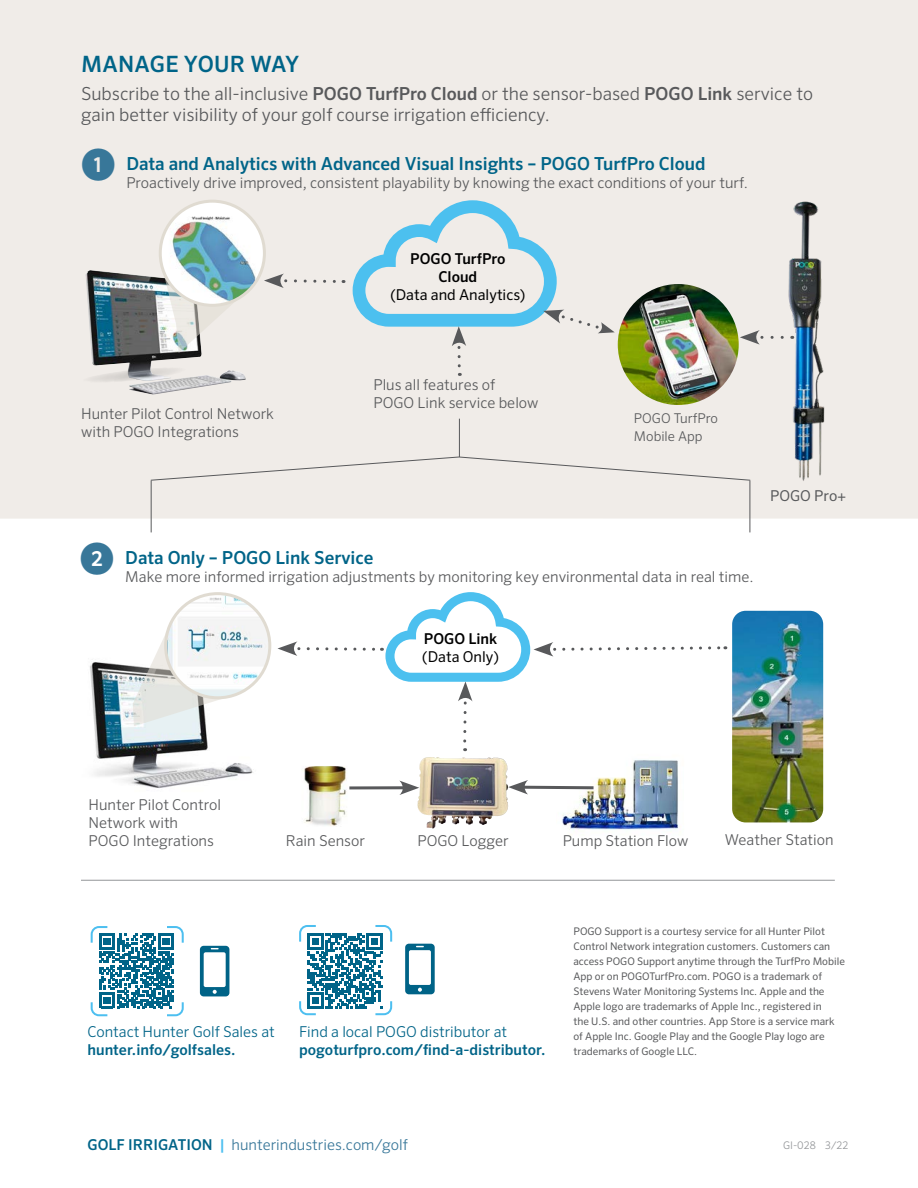
<style>
.page{position:relative;width:918px;height:1188px;background:#fff}
.page>*{position:absolute;margin:0;border:0;box-sizing:border-box;transform-origin:0 0}
.t1{font:500 34.5px "Sero Pro";color:#387799}
.t2{font:500 22.5px "Sero Pro";letter-spacing:.01em;color:#006488}
.t3{font:300 18px/21.6px "Sero Pro";color:#58595b}
.t4{font:500 18px "Sero Pro";color:#006488}
.t5{font:300 15px/18px "Sero Pro";color:#58595b}
.t6{font:500 15px "Sero Pro";color:#006488}
.t7{font:300 15px "Sero Pro";color:#006488}
.t8{font:300 15px "Sero Pro";color:#387799}
.t9{font:15px "Sero Pro";color:#000}
.t10{font:500 15px/18px "Sero Pro";color:#000;text-align:center}
.t11{font:15px "Sero Pro";color:#58595b}
.t12{font:300 13.5px/18px "Sero Pro";color:#58595b}
.t13{font:10.5px/15px "Sero Pro";color:#58595b}
.t14{font:300 10.5px "Sero Pro";color:#939598}
.s1{font-weight:500}
.s2{font-weight:500;color:#006488}
.s3{font-weight:500;color:#4dbff0}
</style>
<div class="page">
<div style="left:0;top:0;width:918px;height:519px;background:#f0ece8"></div>
<img style="left:732px;top:611px;width:91px;height:211px">
<img style="left:417px;top:757px;width:43px;height:72px">
<img style="left:303px;top:766px;width:48px;height:60px">
<img style="left:618px;top:284px;width:121px;height:121px;border-radius:60px">
<img style="left:784px;top:201px;width:42px;height:283px">
<svg style="left:740px;top:330px;width:53px;height:15px"></svg>
<svg style="left:264px;top:274px;width:80px;height:14px"></svg>
<img style="left:90px;top:662px;width:171px;height:126px">
<svg style="left:133px;top:618px;width:112px;height:108px"></svg>
<img style="left:166px;top:594px;width:104px;height:104px;border-radius:52px">
<div style="left:164px;top:592px;width:107px;height:107px;border:3px solid #e0dbd1;border-radius:50%"></div>
<img style="left:562px;top:760px;width:116px;height:75px">
<svg style="left:277px;top:592px;width:449px;height:159px"></svg>
<hr style="left:349px;top:786px;width:58px;height:3px;background:#58595b">
<svg style="left:399px;top:781px;width:20px;height:14px"></svg>
<svg style="left:508px;top:780px;width:89px;height:15px"></svg>
<hr style="left:81px;top:880px;width:754px;height:1px;background:#939598">
<svg style="left:405px;top:944px;width:30px;height:50px"></svg>
<svg style="left:299px;top:925px;width:93px;height:90px"></svg>
<svg style="left:81px;top:366px;width:4px;height:18px"></svg>
<img style="left:85px;top:270px;width:146px;height:125px">
<svg style="left:353px;top:200px;width:262px;height:176px;background:#d7e4e7"></svg>
<hr style="left:459px;top:419px;width:1px;height:38px;background:#58595b">
<hr style="left:151px;top:481px;width:1px;height:51px;background:#58595b">
<hr style="left:750px;top:481px;width:1px;height:51px;background:#58595b">
<svg style="left:150px;top:456px;width:601px;height:25px;background:#e9e6e2"></svg>
<svg style="left:200px;top:946px;width:29px;height:50px"></svg>
<svg style="left:91px;top:926px;width:93px;height:90px"></svg>
<svg style="left:161px;top:270px;width:96px;height:83px;background:#e2e1dd"></svg>
<img style="left:160px;top:201px;width:104px;height:104px;border-radius:51px">
<div style="left:159px;top:200px;width:107px;height:107px;border:3px solid #e0dbd1;border-radius:50%"></div>
<h2 class="t2" style="left:81px;top:50px;width:220px">MANAGE YOUR WAY</h2>
<h3 class="t3" style="left:81px;top:83px;width:734px">Subscribe to the all-inclusive <span class="s1">POGO TurfPro Cloud</span> or the sensor-based <span class="s1">POGO Link</span> service to gain better visibility of your golf course irrigation efficiency.</h3>
<h1 class="t1" style="left:81px;top:143px;width:36px">1</h1>
<h3 class="t4" style="left:126px;top:152px;width:581px">Data and Analytics with Advanced Visual Insights – POGO TurfPro Cloud</h3>
<h3 class="t5" style="left:126px;top:173px;width:623px">Proactively drive improved, consistent playability by knowing the exact conditions of your turf.</h3>
<h3 class="t10" style="left:410px;top:250px;width:97px">POGO TurfPro<br>Cloud</h3>
<h3 class="t9" style="left:390px;top:286px;width:137px">(Data and Analytics(</h3>
<h3 class="t5" style="left:81px;top:404px;width:194px">Hunter Pilot Control Network with POGO Integrations</h3>
<h3 class="t5" style="left:373px;top:375px;width:167px">Plus all features of<br>POGO Link service below</h3>
<p class="t12" style="left:634px;top:409px;width:86px">POGO TurfPro<br>Mobile App</p>
<h1 class="t1" style="left:80px;top:537px;width:36px">2</h1>
<h3 class="t4" style="left:125px;top:546px;width:250px">Data Only – POGO Link Service</h3>
<h3 class="t5" style="left:125px;top:567px;width:630px">Make more informed irrigation adjustments by monitoring key environmental data in real time.</h3>
<h3 class="t10" style="left:424px;top:629px;width:75px">POGO Link</h3>
<h3 class="t9" style="left:422px;top:647px;width:78px">(Data Only(</h3>
<h3 class="t11" style="left:770px;top:486px;width:78px">POGO Pro+</h3>
<h3 class="t5" style="left:89px;top:796px;width:134px">Hunter Pilot Control<br>Network with</h3>
<h3 class="t5" style="left:89px;top:832px;width:127px">POGO Integrations</h3>
<h3 class="t5" style="left:286px;top:831px;width:81px">Rain Sensor</h3>
<h3 class="t5" style="left:417px;top:832px;width:93px">POGO Logger</h3>
<h3 class="t5" style="left:563px;top:831px;width:127px">Pump Station Flow</h3>
<h3 class="t5" style="left:725px;top:831px;width:110px">Weather Station</h3>
<h3 class="t7" style="left:87px;top:1023px;width:189px">Contact Hunter Golf Sales at</h3>
<h3 class="t6" style="left:87px;top:1041px;width:150px">hunter.info/golfsales.</h3>
<h3 class="t7" style="left:299px;top:1023px;width:210px">Find a local POGO distributor at</h3>
<h3 class="t6" style="left:299px;top:1041px;width:248px">pogoturfpro.com/find -a- distributor.</h3>
<p class="t13" style="left:573px;top:924px;width:273px">POGO Support is a courtesy service for all Hunter Pilot Control Network integration customers. Customers can access POGO Support anytime through the TurfPro Mobile App or on POGOTurfPro.com. POGO is a trademark of Stevens Water Monitoring Systems Inc. Apple and the Apple logo are trademarks of Apple Inc., registered in<br>the U .S. and other countries. App Store is a service mark of Apple Inc. Google Play and the Google Play logo are trademarks of Google LLC.</p>
<h3 class="t8" style="left:87px;top:1135px;width:322px"><span class="s2">GOLF IRRIGATION</span> <span class="s3">|</span> hunterindustries.com/golf</h3>
<p class="t14" style="left:783px;top:1139px;width:34px">GI-028</p>
<p class="t14" style="left:825px;top:1139px;width:25px">3/22</p>
</div>
